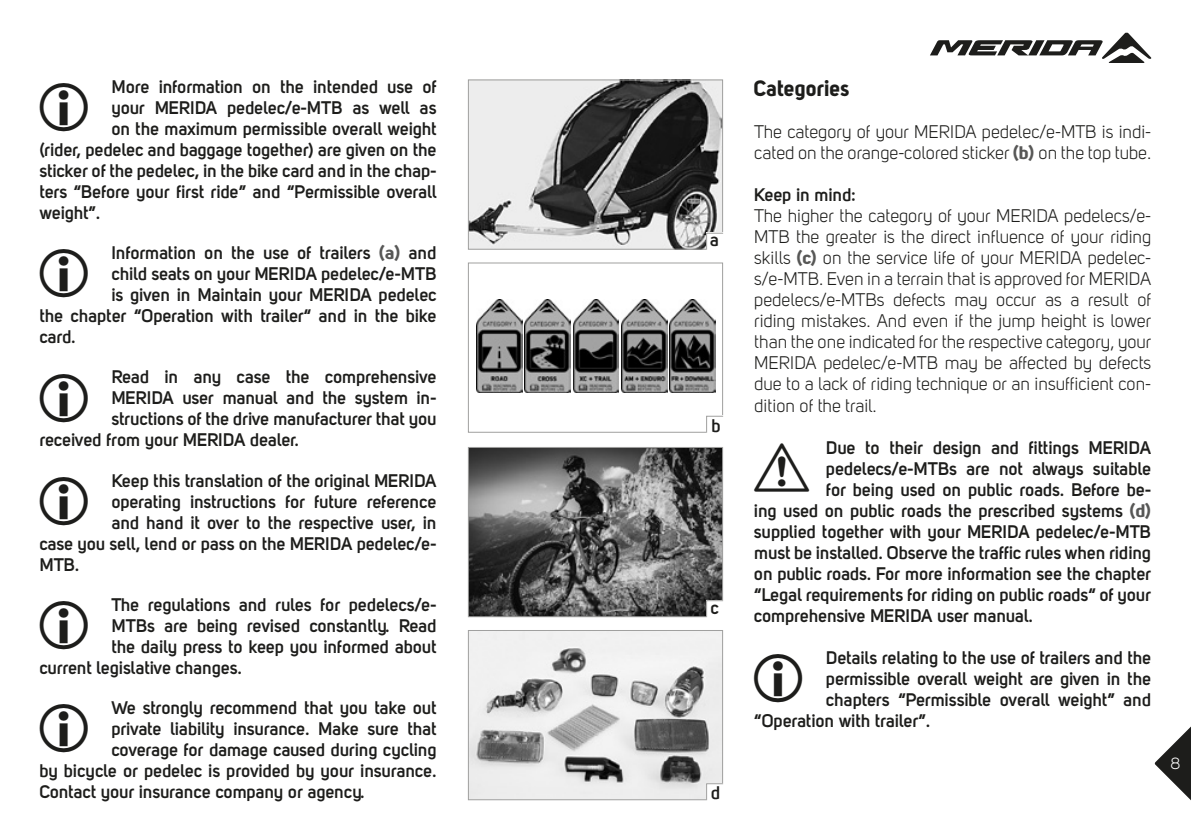
<style>
.page{position:relative;width:1191px;height:840px;background:#fff}
.page>*{position:absolute;margin:0;border:0;box-sizing:border-box;transform-origin:0 0}
.t1{font:48.6px "Picto";color:#1d1d1b}
.t2{font:48.2px "Picto";color:#1d1d1b}
.t3{font:22px "Uni Sans Bold";color:#1d1d1b}
.t4{font:700 18px "Uni Sans Semi";color:#1d1d1b}
.t5{font:18px/21px "Uni Sans Book";color:#1d1d1b}
.t6{font:16px "Uni Sans Book";color:#fff}
.s1{font-family:"Uni Sans Bold";font-weight:400;color:#575756}
.s2{font-family:"Uni Sans Bold";color:#575756}
</style>
<div class="page">
<svg style="left:1154px;top:726px;width:37px;height:73px"></svg>
<svg style="left:930px;top:33px;width:221px;height:30px"></svg>
<img style="left:470px;top:81px;width:251px;height:166px">
<div style="left:468px;top:79px;width:255px;height:170px;border:1px solid #a0a09f"></div>
<div style="left:468px;top:262px;width:255px;height:170px;border:1px solid #a0a09f"></div>
<img style="left:470px;top:448px;width:251px;height:167px">
<div style="left:468px;top:446px;width:255px;height:171px;border:1px solid #a0a09f"></div>
<img style="left:470px;top:631px;width:251px;height:166px">
<div style="left:468px;top:629px;width:255px;height:170px;border:1px solid #a0a09f"></div>
<img style="left:476px;top:299px;width:46px;height:93px">
<img style="left:525px;top:299px;width:45px;height:93px">
<img style="left:573px;top:299px;width:46px;height:93px">
<img style="left:621px;top:299px;width:46px;height:93px">
<img style="left:670px;top:299px;width:46px;height:93px">
<svg style="left:705px;top:232px;width:18px;height:18px"></svg>
<svg style="left:705px;top:415px;width:18px;height:18px"></svg>
<svg style="left:705px;top:599px;width:19px;height:19px"></svg>
<svg style="left:705px;top:782px;width:19px;height:18px"></svg>
<h1 class="t1" style="left:40px;top:83px;width:42px">I</h1>
<p class="t4" style="left:112px;top:76px;width:326px">More information on the intended use of</p>
<p class="t4" style="left:112px;top:97px;width:326px">your MERIDA pedelec/e-MTB as well as</p>
<p class="t4" style="left:112px;top:118px;width:326px">on the maximum permissible overall weight</p>
<p class="t4" style="left:40px;top:139px;width:398px">(rider, pedelec and baggage together) are given on the</p>
<p class="t4" style="left:40px;top:160px;width:398px">sticker of the pedelec, in the bike card and in the chap-</p>
<p class="t4" style="left:40px;top:181px;width:398px">ters “Before your first ride” and “Permissible overall</p>
<p class="t4" style="left:40px;top:202px;width:62px">weight”.</p>
<h1 class="t1" style="left:40px;top:249px;width:42px">I</h1>
<p class="t4" style="left:112px;top:242px;width:326px">Information on the use of trailers <span class="s1">(a)</span> and</p>
<p class="t4" style="left:112px;top:263px;width:326px">child seats on your MERIDA pedelec/e-MTB</p>
<p class="t4" style="left:112px;top:284px;width:326px">is given in Maintain your MERIDA pedelec</p>
<p class="t4" style="left:40px;top:305px;width:398px">the chapter “Operation with trailer“ and in the bike</p>
<p class="t4" style="left:40px;top:326px;width:38px">card.</p>
<h1 class="t1" style="left:40px;top:373px;width:42px">I</h1>
<p class="t4" style="left:112px;top:366px;width:326px">Read in any case the comprehensive</p>
<p class="t4" style="left:112px;top:387px;width:326px">MERIDA user manual and the system in-</p>
<p class="t4" style="left:112px;top:408px;width:326px">structions of the drive manufacturer that you</p>
<p class="t4" style="left:40px;top:429px;width:261px">received from your MERIDA dealer.</p>
<h1 class="t1" style="left:40px;top:476px;width:42px">I</h1>
<p class="t4" style="left:112px;top:469px;width:326px">Keep this translation of the original MERIDA</p>
<p class="t4" style="left:112px;top:490px;width:326px">operating instructions for future reference</p>
<p class="t4" style="left:112px;top:511px;width:326px">and hand it over to the respective user, in</p>
<p class="t4" style="left:40px;top:532px;width:398px">case you sell, lend or pass on the MERIDA pedelec/e-</p>
<p class="t4" style="left:40px;top:553px;width:41px">MTB.</p>
<h1 class="t1" style="left:40px;top:600px;width:42px">I</h1>
<p class="t4" style="left:112px;top:593px;width:326px">The regulations and rules for pedelecs/e-</p>
<p class="t4" style="left:112px;top:614px;width:326px">MTBs are being revised constantly. Read</p>
<p class="t4" style="left:112px;top:635px;width:326px">the daily press to keep you informed about</p>
<p class="t4" style="left:40px;top:656px;width:204px">current legislative changes.</p>
<h1 class="t1" style="left:40px;top:703px;width:42px">I</h1>
<p class="t4" style="left:112px;top:696px;width:326px">We strongly recommend that you take out</p>
<p class="t4" style="left:112px;top:717px;width:326px">private liability insurance. Make sure that</p>
<p class="t4" style="left:112px;top:738px;width:326px">coverage for damage caused during cycling</p>
<p class="t4" style="left:40px;top:759px;width:398px">by bicycle or pedelec is provided by your insurance.</p>
<p class="t4" style="left:40px;top:780px;width:326px">Contact your insurance company or agency.</p>
<p class="t4" style="left:710px;top:229px;width:11px">a</p>
<p class="t4" style="left:711px;top:414px;width:11px">b</p>
<p class="t4" style="left:710px;top:596px;width:10px">c</p>
<p class="t4" style="left:711px;top:781px;width:11px">d</p>
<p class="t3" style="left:754px;top:75px;width:97px">Categories</p>
<p class="t5" style="left:754px;top:121px;width:398px">The category of your MERIDA pedelec/e-MTB is indi&shy;cated on the orange-colored sticker <span class="s2">(b)</span> on the top tube.</p>
<p class="t4" style="left:754px;top:184px;width:103px">Keep in mind:</p>
<p class="t5" style="left:754px;top:205px;width:398px;text-align:justify">The higher the category of your MERIDA pedelecs/e-MTB the greater is the direct influence of your riding skills <span class="s2">(c)</span> on the service life of your MERIDA pedelec&shy;s/e-MTB. Even in a terrain that is approved for MERIDA pedelecs/e-MTBs defects may occur as a result of riding mistakes. And even if the jump height is lower than the one indicated for the respective category, your MERIDA pedelec/e-MTB may be affected by defects due to a lack of riding technique or an insufficient con&shy;dition of the trail.</p>
<h2 class="t2" style="left:754px;top:443px;width:42px">A</h2>
<p class="t4" style="left:826px;top:436px;width:326px">Due to their design and fittings MERIDA</p>
<p class="t4" style="left:826px;top:457px;width:326px">pedelecs/e-MTBs are not always suitable</p>
<p class="t4" style="left:826px;top:478px;width:326px">for being used on public roads. Before be-</p>
<p class="t4" style="left:754px;top:499px;width:398px">ing used on public roads the prescribed systems <span class="s1">(d)</span></p>
<p class="t4" style="left:754px;top:520px;width:398px">supplied together with your MERIDA pedelec/e-MTB</p>
<p class="t4" style="left:754px;top:541px;width:398px">must be installed. Observe the traffic rules when riding</p>
<p class="t4" style="left:754px;top:562px;width:398px">on public roads. For more information see the chapter</p>
<p class="t4" style="left:754px;top:583px;width:398px">“Legal requirements for riding on public roads“ of your</p>
<p class="t4" style="left:754px;top:604px;width:280px">comprehensive MERIDA user manual.</p>
<h1 class="t1" style="left:754px;top:653px;width:42px">I</h1>
<p class="t4" style="left:826px;top:646px;width:326px">Details relating to the use of trailers and the</p>
<p class="t4" style="left:826px;top:667px;width:326px">permissible overall weight are given in the</p>
<p class="t4" style="left:826px;top:688px;width:326px">chapters “Permissible overall weight” and</p>
<p class="t4" style="left:754px;top:709px;width:178px">“Operation with trailer”.</p>
<p class="t6" style="left:1170px;top:753px;width:11px">8</p>
</div>
